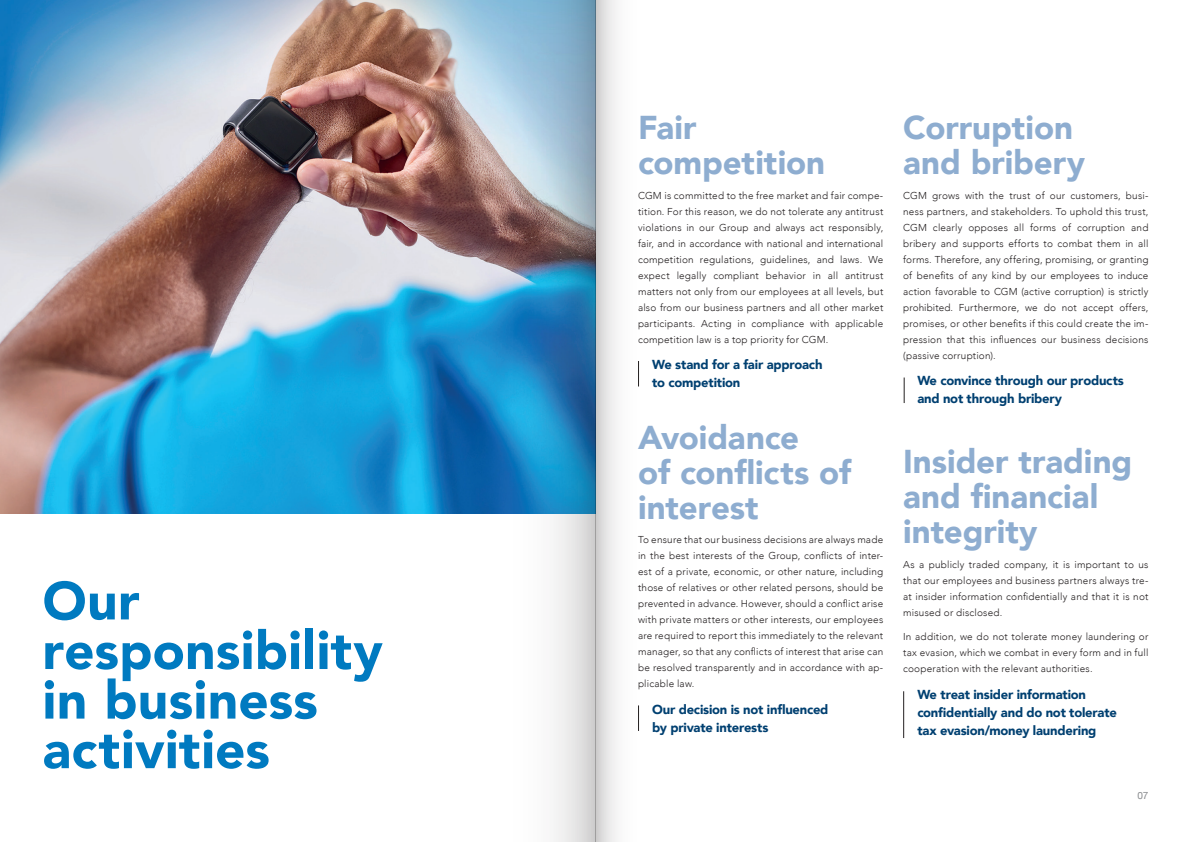
<style>
.page{position:relative;width:1191px;height:842px;background:#fff}
.page>*{position:absolute;margin:0;border:0;box-sizing:border-box;transform-origin:0 0}
.t1{font:900 53.1px/49.6px "Avenir";letter-spacing:.005em;color:#007ac0}
.t2{font:900 33px/35px "Avenir";color:#8eadd0}
.t3{font:900 13px/18px "Avenir";letter-spacing:-.015em;color:#004071}
.t4{font:300 10px/16px "Avenir";letter-spacing:.02em;color:#231f20;text-align:justify}
.t5{font:10px "Helvetica Neue";color:#8a8c8f}
</style>
<div class="page">
<img style="left:0;top:0;width:448px;height:513px">
<svg style="left:903px;top:377px;width:1px;height:26px"></svg>
<hr style="left:903px;top:691px;width:1px;height:47px;background:#231f20">
<svg style="left:595px;top:0;width:44px;height:842px;fill:#f4f4f4"></svg>
<img style="left:448px;top:0;width:147px;height:842px">
<h1 class="t1" style="left:43px;top:575px;width:342px">Our responsibility in business activities</h1>
<h2 class="t2" style="left:638px;top:109px;width:189px">Fair competition</h2>
<p class="t4" style="left:638px;top:187px;width:247px">CGM is committed to the free market and fair compe&shy;tition. For this reason, we do not tolerate any antitrust violations in our Group and always act responsibly, fair, and in accordance with national and international competition regulations, guidelines, and laws. We expect legally compliant behavior in all antitrust matters not only from our employees at all levels, but also from our business partners and all other market participants. Acting in compliance with applicable competition law is a top priority for CGM.</p>
<h3 class="t3" style="left:652px;top:355px;width:172px">We stand for a fair approach to competition</h3>
<h2 class="t2" style="left:638px;top:419px;width:215px">Avoidance<br>of conflicts of interest</h2>
<p class="t4" style="left:638px;top:532px;width:247px">To ensure that our business decisions are always made in the best interests of the Group, conflicts of inter&shy;est of a private, economic, or other nature, including those of relatives or other related persons, should be prevented in advance. However, should a conflict arise with private matters or other interests, our employees are required to report this immediately to the relevant manager, so that any conflicts of interest that arise can be resolved transparently and in accordance with ap&shy;plicable law.</p>
<h3 class="t3" style="left:652px;top:700px;width:178px">Our decision is not influenced by private interests</h3>
<h2 class="t2" style="left:903px;top:109px;width:184px">Corruption and bribery</h2>
<p class="t4" style="left:903px;top:187px;width:247px">CGM grows with the trust of our customers, busi&shy;ness partners, and stakeholders. To uphold this trust, CGM clearly opposes all forms of corruption and bribery and supports efforts to combat them in all forms. Therefore, any offering, promising, or granting of benefits of any kind by our employees to induce action favorable to CGM (active corruption) is strictly prohibited. Furthermore, we do not accept offers, promises, or other benefits if this could create the im&shy;pression that this influences our business decisions (passive corruption).</p>
<h3 class="t3" style="left:917px;top:371px;width:208px">We convince through our products and not through bribery</h3>
<h2 class="t2" style="left:903px;top:443px;width:231px">Insider trading and financial integrity</h2>
<p class="t4" style="left:903px;top:556px;width:247px">As a publicly traded company, it is important to us that our employees and business partners always tre&shy;at insider information confidentially and that it is not misused or disclosed.</p>
<p class="t4" style="left:903px;top:629px;width:247px">In addition, we do not tolerate money laundering or tax evasion, which we combat in every form and in full cooperation with the relevant authorities.</p>
<h3 class="t3" style="left:917px;top:685px;width:201px">We treat insider information confidentially and do not tolerate tax evasion/money laundering</h3>
<p class="t5" style="left:1137px;top:788px;width:13px">07</p>
</div>
